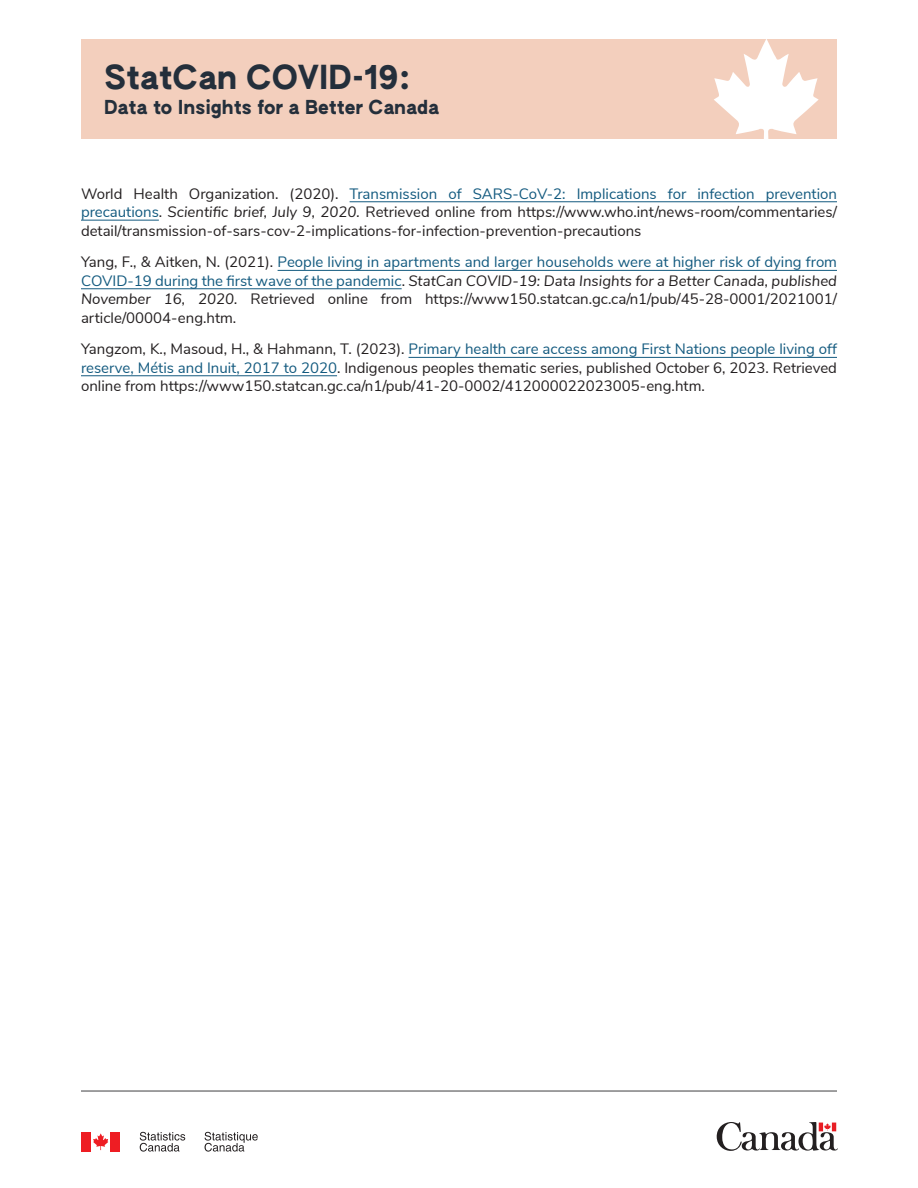
<style>
.page{position:relative;width:918px;height:1188px;background:#fff}
.page>*{position:absolute;margin:0;border:0;box-sizing:border-box;transform-origin:0 0}
.t1{font:32.25px "AUTHENTIC Sans 150";letter-spacing:-.005em;color:#242f3b}
.t2{font:18.75px "AUTHENTIC Sans 150";letter-spacing:-.005em;color:#242f3b}
.t3{font:15px/18.3px "Nunito Sans";color:#231f20;text-align:justify}
.s1{color:#135a7f}
.s2{font-style:italic}
</style>
<div class="page">
<hr style="left:81px;top:1091px;width:756px;height:1px;background:#404042">
<hr style="left:350px;top:202px;width:487px;height:1px;background:#135a7f">
<hr style="left:81px;top:220px;width:78px;height:1px;background:#135a7f">
<hr style="left:278px;top:270px;width:559px;height:1px;background:#135a7f">
<hr style="left:81px;top:289px;width:321px;height:1px;background:#135a7f">
<hr style="left:409px;top:357px;width:428px;height:1px;background:#135a7f">
<hr style="left:81px;top:376px;width:256px;height:1px;background:#135a7f">
<svg style="left:717px;top:1122px;width:121px;height:29px"></svg>
<svg style="left:93px;top:1133px;width:15px;height:17px"></svg>
<div style="left:81px;top:1132px;width:10px;height:20px;background:#ee1d23"></div>
<div style="left:111px;top:1132px;width:9px;height:20px;background:#ee1d23"></div>
<svg style="left:205px;top:1132px;width:53px;height:20px"></svg>
<svg style="left:140px;top:1132px;width:45px;height:20px"></svg>
<div style="left:81px;top:39px;width:756px;height:100px;background:#f3cfbd"></div>
<svg style="left:714px;top:39px;width:105px;height:100px"></svg>
<h1 class="t1" style="left:104px;top:56px;width:308px">StatCan COVID-19:</h1>
<p class="t2" style="left:104px;top:95px;width:337px">Data to Insights for a Better Canada</p>
<p class="t3" style="left:81px;top:183px;width:758px">World Health Organization. (2020). <span class="s1">Transmission of SARS-CoV-2: Implications for infection prevention precautions</span>. <span class="s2">Scientific brief, July 9, 2020.</span> Retrieved online from https://www.who.int/news-room/commentaries/ detail/transmission-of-sars-cov-2-implications-for-infection-prevention-precautions</p>
<p class="t3" style="left:81px;top:252px;width:758px">Yang, F., &amp; Aitken, N. (2021). <span class="s1">People living in apartments and larger households were at higher risk of dying from COVID-19 during the first wave of the pandemic</span>. <span class="s2">StatCan COVID-19: Data Insights for a Better Canada, published November 16, 2020.</span> Retrieved online from https://www150.statcan.gc.ca/n1/pub/45-28-0001/2021001/ article/00004-eng.htm.</p>
<p class="t3" style="left:81px;top:339px;width:758px">Yangzom, K., Masoud, H., &amp; Hahmann, T. (2023). <span class="s1">Primary health care access among First Nations people living off reserve, Métis and Inuit, 2017 to 2020</span>. Indigenous peoples thematic series, published October 6, 2023. Retrieved online from https://www150.statcan.gc.ca/n1/pub/41-20-0002/412000022023005-eng.htm.</p>
</div>
